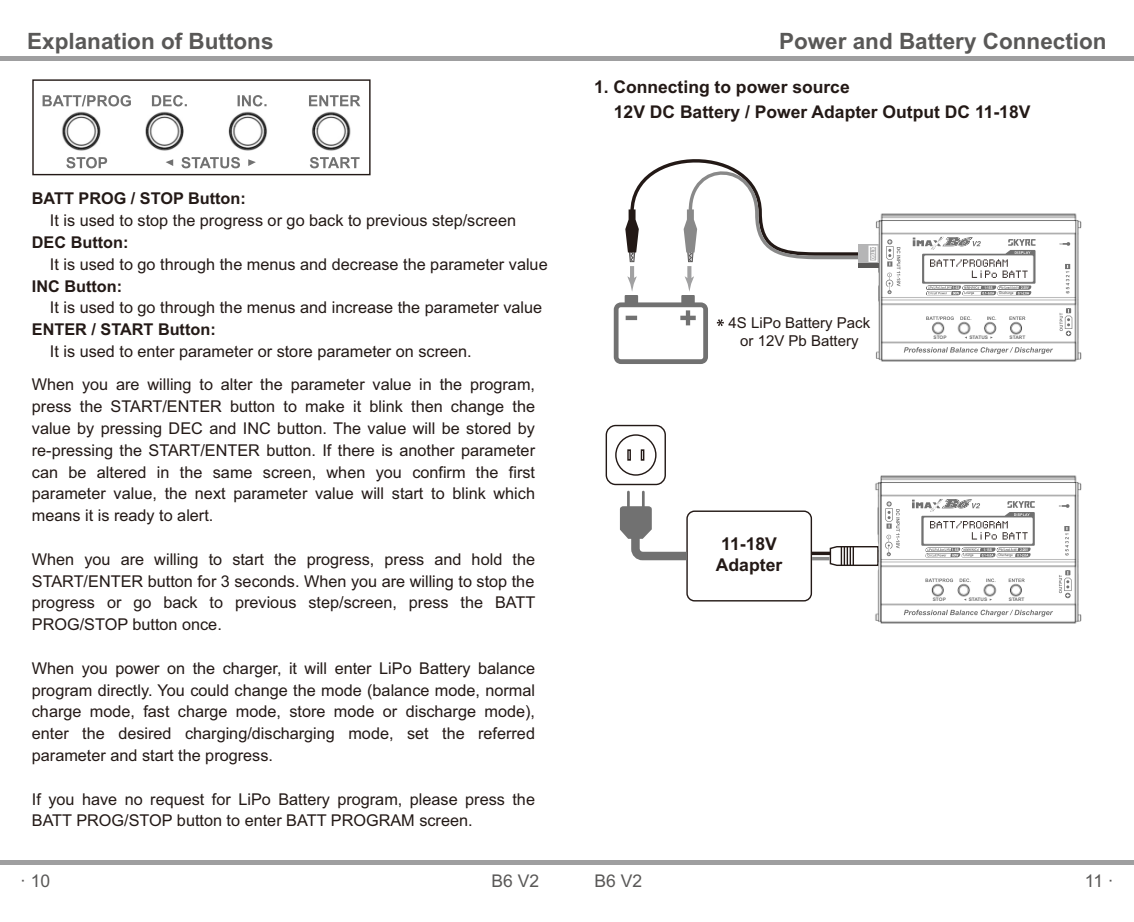
<style>
.page{position:relative;width:1134px;height:922px;background:#fff}
.page>*{position:absolute;margin:0;border:0;box-sizing:border-box;transform-origin:0 0}
.t1{font:700 22.5px "Arial";color:#595857}
.t2{font:700 17.5px/25.5px "Arial";color:#231916}
.t3{font:17.5px "Arial";color:#595857}
.t4{font:16.25px/21.8px "Arial";color:#231916;text-align:justify}
.t5{font:700 16.25px "Arial";color:#231916}
.t6{font:15px/17.5px "Arial";color:#231916;text-align:center}
.t7{font:700 5.5px "Arial";color:#fff}
.t8{font:700 4.75px "Arial";color:#717171}
</style>
<div class="page">
<div style="left:0;top:860px;width:567px;height:5px;background:#9f9fa0"></div>
<div style="left:567px;top:860px;width:567px;height:5px;background:#9f9fa0"></div>
<hr style="left:567px;top:57px;width:567px;height:4px;background:#9f9fa0">
<hr style="left:0;top:57px;width:567px;height:4px;background:#9f9fa0">
<img style="left:42px;top:95px;width:319px;height:74px">
<svg style="left:43px;top:95px;width:88px;height:11px"></svg>
<svg style="left:248px;top:159px;width:8px;height:7px"></svg>
<svg style="left:166px;top:159px;width:7px;height:7px"></svg>
<svg style="left:152px;top:95px;width:35px;height:11px"></svg>
<svg style="left:238px;top:95px;width:29px;height:11px"></svg>
<svg style="left:309px;top:95px;width:51px;height:11px"></svg>
<svg style="left:66px;top:157px;width:41px;height:11px"></svg>
<svg style="left:181px;top:157px;width:59px;height:11px"></svg>
<svg style="left:310px;top:157px;width:50px;height:11px"></svg>
<div style="left:32px;top:79px;width:339px;height:96px;border:1px solid #231916"></div>
<img style="left:869px;top:213px;width:213px;height:149px">
<svg style="left:1060px;top:308px;width:12px;height:28px"></svg>
<svg style="left:926px;top:316px;width:28px;height:4px"></svg>
<svg style="left:960px;top:316px;width:11px;height:4px"></svg>
<svg style="left:987px;top:316px;width:9px;height:4px"></svg>
<svg style="left:1009px;top:316px;width:16px;height:4px"></svg>
<svg style="left:717px;top:319px;width:7px;height:7px"></svg>
<hr style="left:630px;top:266px;width:4px;height:15px;background:#a1a1a2">
<svg style="left:687px;top:266px;width:4px;height:10px"></svg>
<svg style="left:614px;top:276px;width:94px;height:88px"></svg>
<svg style="left:625px;top:159px;width:233px;height:104px"></svg>
<div style="left:858px;top:244px;width:21px;height:23px;background:#b5b5b6"></div>
<hr style="left:858px;top:263px;width:21px;height:4px;background:#595857">
<div style="left:868px;top:245px;width:10px;height:17px;border:1px solid #fff"></div>
<svg style="left:886px;top:239px;width:14px;height:55px"></svg>
<svg style="left:1059px;top:242px;width:11px;height:51px"></svg>
<img style="left:875px;top:475px;width:207px;height:149px">
<svg style="left:1059px;top:570px;width:12px;height:28px"></svg>
<svg style="left:925px;top:578px;width:28px;height:4px"></svg>
<svg style="left:960px;top:578px;width:10px;height:4px"></svg>
<svg style="left:986px;top:578px;width:9px;height:4px"></svg>
<svg style="left:1009px;top:578px;width:16px;height:4px"></svg>
<svg style="left:829px;top:501px;width:71px;height:65px"></svg>
<svg style="left:1059px;top:504px;width:10px;height:51px"></svg>
<svg style="left:913px;top:237px;width:122px;height:58px"></svg>
<svg style="left:912px;top:499px;width:123px;height:58px"></svg>
<svg style="left:904px;top:347px;width:149px;height:7px"></svg>
<svg style="left:904px;top:609px;width:149px;height:7px"></svg>
<div style="left:686px;top:510px;width:126px;height:91px;border:1px solid #231916;border-radius:7px"></div>
<svg style="left:811px;top:551px;width:19px;height:4px"></svg>
<hr style="left:812px;top:557px;width:18px;height:3px;background:#898989">
<div style="left:615px;top:434px;width:41px;height:41px;border:1px solid #231916;border-radius:50%"></div>
<div style="left:627px;top:449px;width:4px;height:11px;border:1px solid #231916"></div>
<svg style="left:641px;top:449px;width:3px;height:11px"></svg>
<div style="left:606px;top:424px;width:60px;height:61px;border:1px solid #231916;border-radius:9px"></div>
<svg style="left:619px;top:490px;width:76px;height:74px"></svg>
<h1 class="t1" style="left:27px;top:33px;width:248px">Explanation of Buttons</h1>
<h1 class="t1" style="left:779px;top:33px;width:329px">Power and Battery Connection</h1>
<p class="t2" style="left:614px;top:76px;width:418px;text-indent:-20px">1. Connecting to power source<br>12V DC Battery / Power Adapter Output DC 11-18V</p>
<p class="t5" style="left:32px;top:192px;width:215px">BATT PROG / STOP Button:</p>
<p class="t4" style="left:50px;top:211px;width:468px">It is used to stop the progress or go back to previous step/screen</p>
<p class="t5" style="left:32px;top:236px;width:98px">DEC Button:</p>
<p class="t4" style="left:50px;top:254px;width:499px">It is used to go through the menus and decrease the parameter value</p>
<p class="t5" style="left:32px;top:280px;width:92px">INC Button:</p>
<p class="t4" style="left:50px;top:298px;width:494px">It is used to go through the menus and increase the parameter value</p>
<p class="t5" style="left:32px;top:323px;width:185px">ENTER / START Button:</p>
<p class="t4" style="left:50px;top:342px;width:423px">It is used to enter parameter or store parameter on screen.</p>
<p class="t4" style="left:32px;top:375px;width:505px">When you are willing to alter the parameter value in the program, press the START/ENTER button to make it blink then change the value by pressing DEC and INC button. The value will be stored by re-pressing the START/ENTER button. If there is another parameter can be altered in the same screen, when you confirm the first parameter value, the next parameter value will start to blink which means it is ready to alert.</p>
<p class="t4" style="left:32px;top:549px;width:505px">When you are willing to start the progress, press and hold the START/ENTER button for 3 seconds. When you are willing to stop the progress or go back to previous step/screen, press the BATT PROG/STOP button once.</p>
<p class="t4" style="left:32px;top:658px;width:505px">When you power on the charger, it will enter LiPo Battery balance program directly. You could change the mode (balance mode, normal charge mode, fast charge mode, store mode or discharge mode), enter the desired charging/discharging mode, set the referred parameter and start the progress.</p>
<p class="t4" style="left:32px;top:789px;width:505px">If you have no request for LiPo Battery program, please press the<br>BATT PROG/STOP button to enter BATT PROGRAM screen.</p>
<p class="t7" style="left:875px;top:247px;width:15px;rotate:90deg">XT60</p>
<p class="t6" style="left:728px;top:315px;width:143px">4S LiPo Battery Pack or 12V Pb Battery</p>
<p class="t8" style="left:933px;top:336px;width:15px">STOP</p>
<p class="t8" style="left:969px;top:336px;width:20px">STATUS</p>
<p class="t8" style="left:1009px;top:336px;width:17px">START</p>
<p class="t2" style="left:716px;top:535px;width:68px;line-height:20.8px;text-align:center">11-18V<br>Adapter</p>
<p class="t8" style="left:933px;top:597px;width:15px">STOP</p>
<p class="t8" style="left:969px;top:597px;width:20px">STATUS</p>
<p class="t8" style="left:1009px;top:597px;width:17px">START</p>
<p class="t3" style="left:20px;top:874px;width:32px">· 10</p>
<p class="t3" style="left:491px;top:874px;width:49px">B6 V2</p>
<p class="t3" style="left:594px;top:874px;width:49px">B6 V2</p>
<p class="t3" style="left:1085px;top:874px;width:30px">11 ·</p>
</div>
